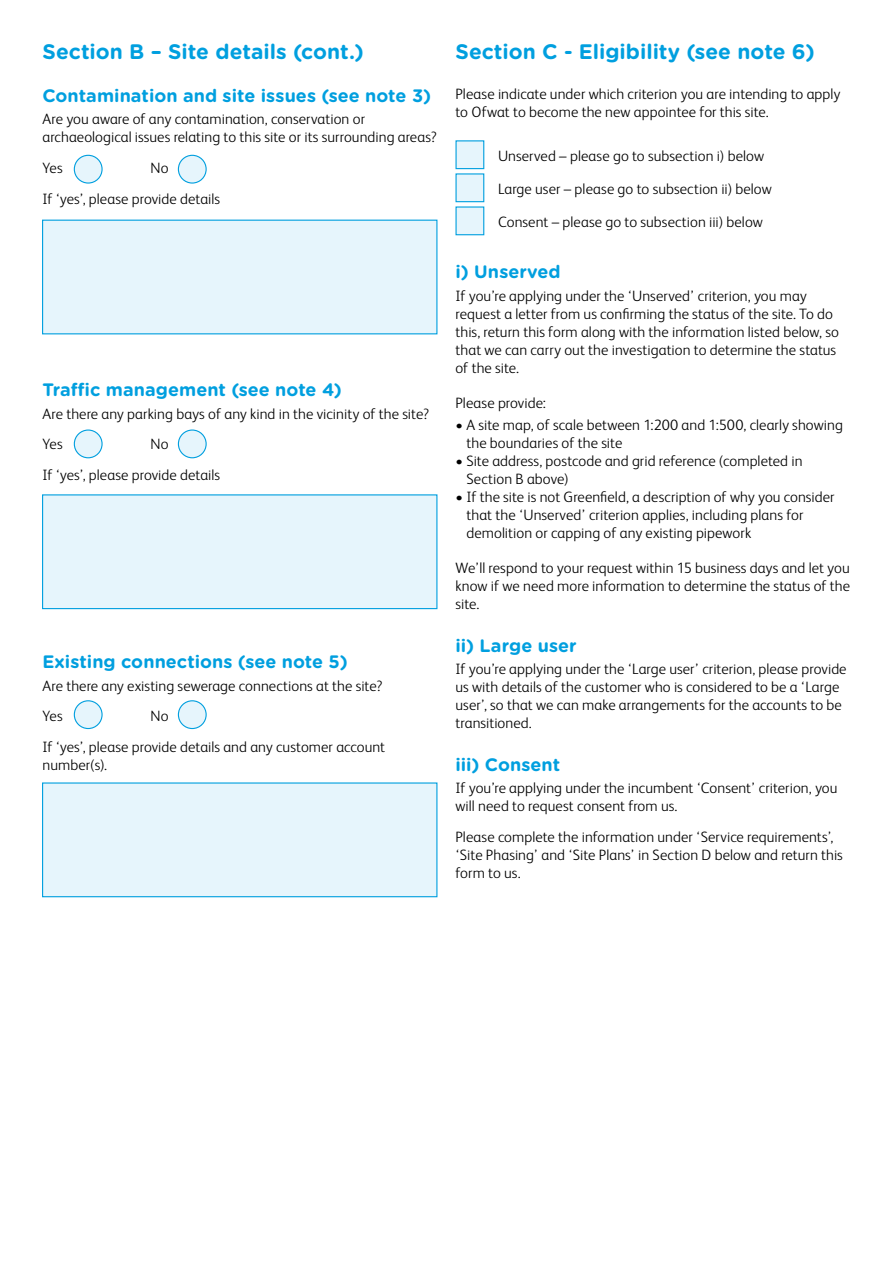
<style>
.page{position:relative;width:893px;height:1263px;background:#fff}
.page>*{position:absolute;margin:0;border:0;box-sizing:border-box;transform-origin:0 0}
.t1{font:700 21px "Gotham Rounded";color:#009fdf}
.t2{font:700 18px "Gotham Rounded";color:#009fdf}
.t3{font:300 15px/18px "FS Albert";letter-spacing:.005em;color:#000}
</style>
<div class="page">
<div style="left:42px;top:220px;width:395px;height:114px;background:#e6f5fc"></div>
<div style="left:42px;top:494px;width:395px;height:115px;background:#e6f5fc;border:1px solid #009fdf"></div>
<div style="left:42px;top:782px;width:395px;height:115px;background:#e6f5fc;border:1px solid #009fdf"></div>
<div style="left:455px;top:140px;width:29px;height:29px;background:#e6f5fc;border:1px solid #009fdf"></div>
<div style="left:455px;top:173px;width:29px;height:29px;background:#e6f5fc;border:1px solid #009fdf"></div>
<div style="left:455px;top:206px;width:29px;height:29px;background:#e6f5fc;border:1px solid #009fdf"></div>
<div style="left:74px;top:155px;width:28px;height:28px;background:#e6f5fc;border-radius:50%"></div>
<div style="left:74px;top:155px;width:29px;height:29px;border:1px solid #009fdf;border-radius:50%"></div>
<div style="left:178px;top:155px;width:28px;height:28px;background:#e6f5fc;border-radius:50%"></div>
<div style="left:178px;top:155px;width:29px;height:29px;border:1px solid #009fdf;border-radius:50%"></div>
<div style="left:74px;top:430px;width:28px;height:28px;background:#e6f5fc;border-radius:50%"></div>
<div style="left:74px;top:429px;width:29px;height:29px;border:1px solid #009fdf;border-radius:50%"></div>
<div style="left:178px;top:430px;width:28px;height:28px;background:#e6f5fc;border-radius:50%"></div>
<div style="left:178px;top:429px;width:29px;height:29px;border:1px solid #009fdf;border-radius:50%"></div>
<div style="left:74px;top:701px;width:28px;height:27px;background:#e6f5fc;border-radius:50%"></div>
<div style="left:74px;top:700px;width:29px;height:29px;border:1px solid #009fdf;border-radius:50%"></div>
<div style="left:178px;top:701px;width:28px;height:27px;background:#e6f5fc;border-radius:50%"></div>
<div style="left:178px;top:700px;width:29px;height:29px;border:1px solid #009fdf;border-radius:50%"></div>
<h1 class="t1" style="left:43px;top:36px;width:323px">Section B – Site details (cont.)</h1>
<p class="t2" style="left:43px;top:83px;width:390px">Contamination and site issues (see note 3)</p>
<p class="t3" style="left:43px;top:110px;width:396px">Are you aware of any contamination, conservation or archaeological issues relating to this site or its surrounding areas?</p>
<p class="t3" style="left:43px;top:158px;width:22px">Yes</p>
<p class="t3" style="left:43px;top:152px;width:179px;line-height:30.8px;text-indent:108px">No<br>If ‘yes’, please provide details</p>
<p class="t2" style="left:43px;top:377px;width:301px">Traffic management (see note 4)</p>
<p class="t3" style="left:43px;top:397px;width:388px;line-height:30.8px">Are there any parking bays of any kind in the vicinity of the site?<br>Yes</p>
<p class="t3" style="left:43px;top:428px;width:179px;line-height:30.8px;text-indent:108px">No<br>If ‘yes’, please provide details</p>
<p class="t2" style="left:43px;top:649px;width:307px">Existing connections (see note 5)</p>
<p class="t3" style="left:43px;top:669px;width:341px;line-height:30.8px">Are there any existing sewerage connections at the site?<br>Yes</p>
<p class="t3" style="left:43px;top:700px;width:344px;line-height:30.8px;text-indent:108px">No<br>If ‘yes’, please provide details and any customer account</p>
<p class="t3" style="left:43px;top:755px;width:66px">number(s).</p>
<h1 class="t1" style="left:455px;top:36px;width:361px">Section C - Eligibility (see note 6)</h1>
<p class="t3" style="left:455px;top:84px;width:386px">Please indicate under which criterion you are intending to apply to Ofwat to become the new appointee for this site.</p>
<p class="t3" style="left:498px;top:139px;width:275px;line-height:32.8px">Unserved – please go to subsection i) below<br>Large user – please go to subsection ii) below<br>Consent – please go to subsection iii) below</p>
<p class="t2" style="left:455px;top:259px;width:107px">i) Unserved</p>
<p class="t3" style="left:455px;top:286px;width:385px">If you’re applying under the ‘Unserved’ criterion, you may request a letter from us confirming the status of the site. To do this, return this form along with the information listed below, so that we can carry out the investigation to determine the status of the site.</p>
<p class="t3" style="left:455px;top:393px;width:92px">Please provide:</p>
<p class="t3" style="left:466px;top:415px;width:378px;text-indent:-11px">• A site map, of scale between 1:200 and 1:500, clearly showing the boundaries of the site</p>
<p class="t3" style="left:466px;top:451px;width:338px;text-indent:-11px">• Site address, postcode and grid reference (completed in<br>Section B above)</p>
<p class="t3" style="left:466px;top:487px;width:370px;text-indent:-11px">• If the site is not Greenfield, a description of why you consider that the ‘Unserved’ criterion applies, including plans for demolition or capping of any existing pipework</p>
<p class="t3" style="left:455px;top:558px;width:396px;text-align:justify">We’ll respond to your request within 15 business days and let you know if we need more information to determine the status of the site.</p>
<p class="t2" style="left:455px;top:632px;width:123px">ii) Large user</p>
<p class="t3" style="left:455px;top:659px;width:393px">If you’re applying under the ‘Large user’ criterion, please provide us with details of the customer who is considered to be a ‘Large user’, so that we can make arrangements for the accounts to be transitioned.</p>
<p class="t2" style="left:455px;top:751px;width:106px">iii) Consent</p>
<p class="t3" style="left:455px;top:778px;width:384px">If you’re applying under the incumbent ‘Consent’ criterion, you will need to request consent from us.</p>
<p class="t3" style="left:455px;top:827px;width:389px">Please complete the information under ‘Service requirements’, ‘Site Phasing’ and ‘Site Plans’ in Section D below and return this form to us.</p>
</div>
